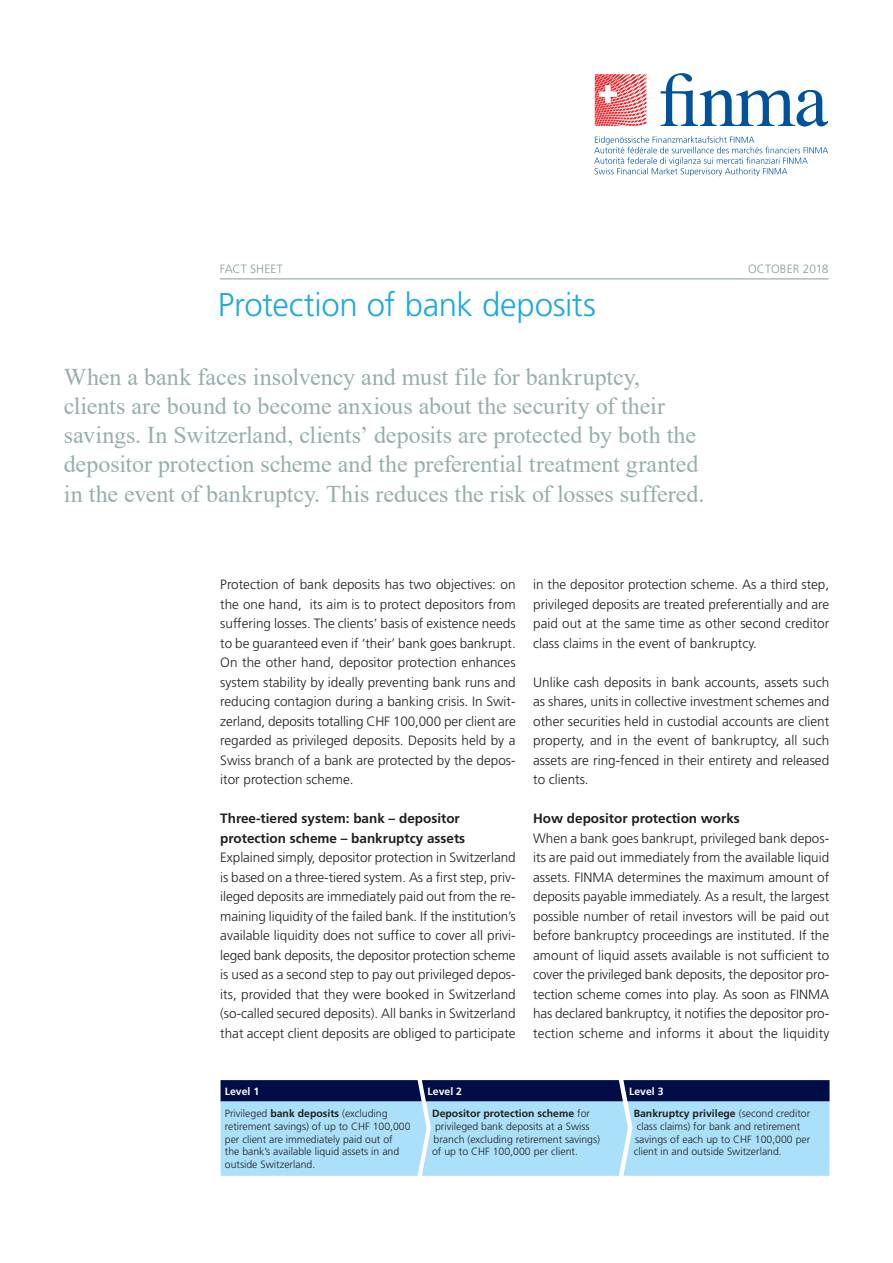
<style>
.page{position:relative;width:893px;height:1263px;background:#fff}
.page>*{position:absolute;margin:0;border:0;box-sizing:border-box;transform-origin:0 0}
.Headline{font:300 33px "Frutiger LT Std";letter-spacing:-.01em;color:#1fa9dc}
.Lead{font:24px/29.2px "Times New Roman";letter-spacing:-.005em;color:#96aead}
.Copy{font:300 13.5px/19.5px "Frutiger LT Std";color:#231f20;text-align:justify}
.Copy-2{font:700 13.5px "Frutiger LT Std";color:#231f20}
.Dateline___BackPage{font:300 12px "Frutiger LT Std";color:#859c9c}
.Fliesstext{font:300 10.5px/12.6px "Frutiger LT Std";color:#231f20}
.Fliesstext-2{font:700 10.5px "Frutiger LT Std";color:#fff}
.s1{font-weight:700}
</style>
<div class="page">
<svg style="left:594px;top:136px;width:234px;height:40px"></svg>
<svg style="left:660px;top:73px;width:168px;height:54px"></svg>
<svg style="left:595px;top:74px;width:52px;height:52px;background:#f58a8d"></svg>
<hr style="left:220px;top:279px;width:609px;height:1px;background:#859c9c">
<svg style="left:221px;top:1080px;width:608px;height:96px;background:#86b2d2"></svg>
<p class="Dateline___BackPage" style="left:220px;top:262px;width:65px">FACT SHEET</p>
<p class="Dateline___BackPage" style="left:748px;top:262px;width:82px">OCTOBER 2018</p>
<p class="Headline" style="left:218px;top:286px;width:380px">Protection of bank deposits</p>
<p class="Lead" style="left:64px;top:361px;width:578px">When a bank faces insolvency and must file for bankruptcy,</p>
<p class="Lead" style="left:64px;top:390px;width:603px">clients are bound to become anxious about the security of their</p>
<p class="Lead" style="left:64px;top:420px;width:642px">savings. In Switzerland, clients’ deposits are protected by both the depositor protection scheme and the preferential treatment granted in the event of bankruptcy. This reduces the risk of losses suffered.</p>
<p class="Copy" style="left:220px;top:575px;width:297px">Protection of bank deposits has two objectives: on the one hand, its aim is to protect depositors from suffering losses. The clients’ basis of existence needs to be guaranteed even if ‘their’ bank goes bankrupt.<br>On the other hand, depositor protection enhances system stability by ideally preventing bank runs and reducing contagion during a banking crisis. In Swit&shy;zerland, deposits totalling CHF 100,000 per client are regarded as privileged deposits. Deposits held by a Swiss branch of a bank are protected by the depos&shy;itor protection scheme.</p>
<p class="Copy-2" style="left:220px;top:811px;width:241px">Three-tiered system: bank – depositor</p>
<p class="Copy-2" style="left:220px;top:830px;width:247px">protection scheme – bankruptcy assets</p>
<p class="Copy" style="left:220px;top:848px;width:297px">Explained simply, depositor protection in Switzerland is based on a three-tiered system. As a first step, priv&shy;ileged deposits are immediately paid out from the re&shy;maining liquidity of the failed bank. If the institution’s available liquidity does not suffice to cover all privi&shy;leged bank deposits, the depositor protection scheme is used as a second step to pay out privileged depos&shy;its, provided that they were booked in Switzerland (so-called secured deposits). All banks in Switzerland that accept client deposits are obliged to participate</p>
<p class="Copy" style="left:533px;top:575px;width:298px">in the depositor protection scheme. As a third step, privileged deposits are treated preferentially and are paid out at the same time as other second creditor class claims in the event of bankruptcy.</p>
<p class="Copy" style="left:533px;top:673px;width:298px">Unlike cash deposits in bank accounts, assets such as shares, units in collective investment schemes and other securities held in custodial accounts are client property, and in the event of bankruptcy, all such assets are ring-fenced in their entirety and released to clients.</p>
<p class="Copy-2" style="left:533px;top:811px;width:208px">How depositor protection works</p>
<p class="Copy" style="left:533px;top:829px;width:298px">When a bank goes bankrupt, privileged bank depos&shy;its are paid out immediately from the available liquid assets. FINMA determines the maximum amount of deposits payable immediately. As a result, the largest possible number of retail investors will be paid out before bankruptcy proceedings are instituted. If the amount of liquid assets available is not sufficient to cover the privileged bank deposits, the depositor pro&shy;tection scheme comes into play. As soon as FINMA has declared bankruptcy, it notifies the depositor pro&shy;tection scheme and informs it about the liquidity</p>
<p class="Fliesstext-2" style="left:225px;top:1082px;width:37px">Stufe 1</p>
<p class="Fliesstext" style="left:225px;top:1108px;width:187px">Privileged <span class="s1">bank deposits</span> (excluding retirement savings) of up to CHF 100,000 per client are immediately paid out of<br>the bank’s available liquid assets in and outside Switzerland.</p>
<p class="Fliesstext-2" style="left:225px;top:1085px;width:36px">Level 1</p>
<p class="Fliesstext-2" style="left:428px;top:1082px;width:37px">Stufe 2</p>
<p class="Fliesstext" style="left:432px;top:1108px;width:169px"><span class="s1">Depositor protection scheme</span> for privileged bank deposits at a Swiss branch (excluding retirement savings) of up to CHF 100,000 per client.</p>
<p class="Fliesstext-2" style="left:428px;top:1085px;width:36px">Level 2</p>
<p class="Fliesstext-2" style="left:629px;top:1082px;width:37px">Stufe 3</p>
<p class="Fliesstext" style="left:634px;top:1108px;width:178px"><span class="s1">Bankruptcy privilege</span> (second creditor class claims) for bank and retirement savings of each up to CHF 100,000 per client in and outside Switzerland.</p>
<p class="Fliesstext-2" style="left:629px;top:1085px;width:36px">Level 3</p>
</div>
